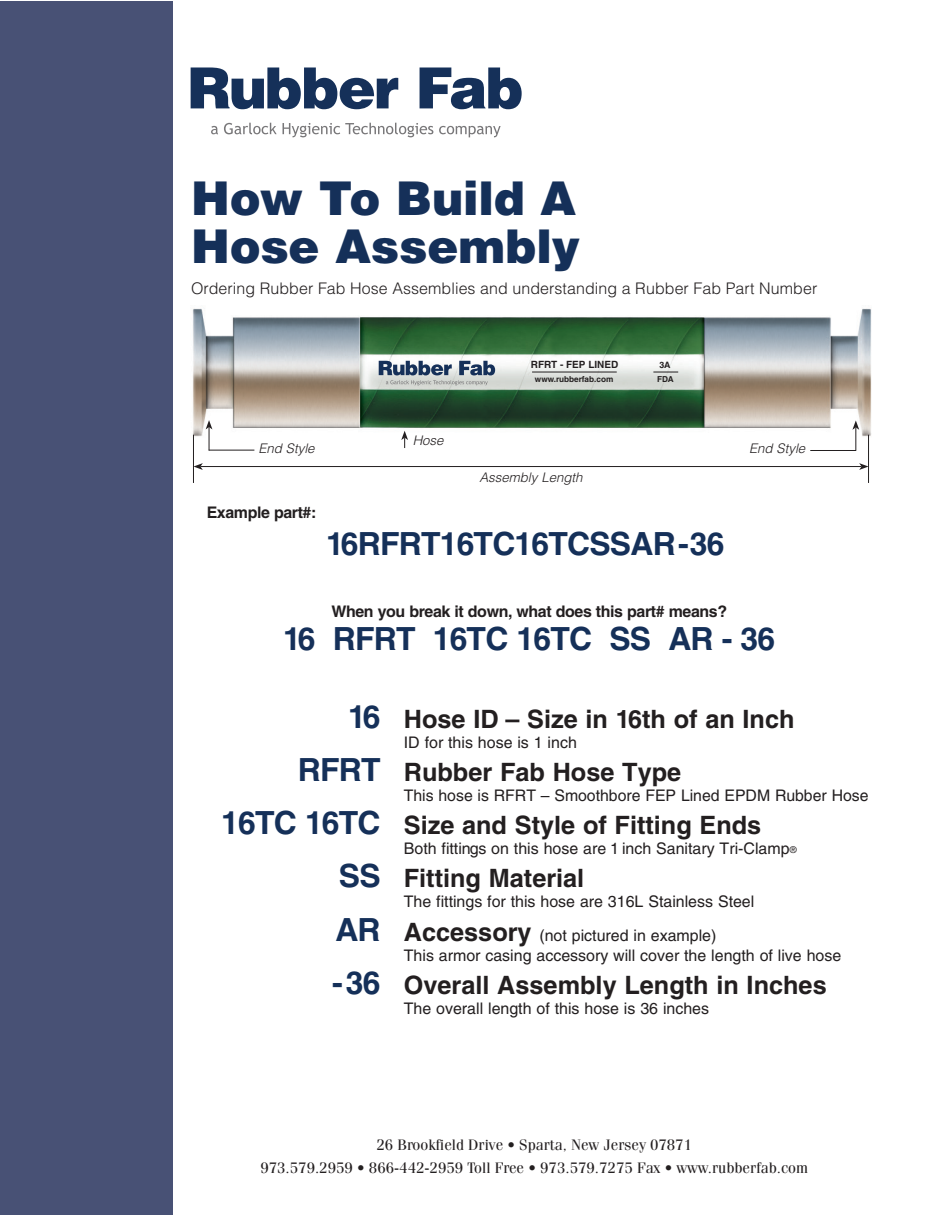
<style>
.page{position:relative;width:945px;height:1215px;background:#fff}
.page>*{position:absolute;margin:0;border:0;box-sizing:border-box;transform-origin:0 0}
.t1{font:900 46.5px/47.8px "Helvetica LT Std";letter-spacing:-.005em;color:#153059}
.t2{font:700 31.95px "Helvetica LT Std";letter-spacing:-.025em;color:#153059}
.t3{font:700 25.35px "Helvetica LT Std";color:#231f20}
.t4{font:15.9px "Helvetica LT Std";color:#231f20}
.Hose_description_sub{font:300 15.9px "Helvetica LT Std";letter-spacing:.005em;color:#231f20}
.t5{font:700 15.9px "Helvetica LT Std";letter-spacing:-.025em;color:#231f20}
.t6{font:15.15px "Fenice Std";color:#231f20}
.t7{font:italic 300 13.2px "Helvetica LT Std";color:#231f20}
.t8{font:700 10.05px "Helvetica LT Std";color:#231f20}
.t9{font:700 8.85px "Helvetica LT Std";color:#231f20}
.t10{font:700 8.25px "Helvetica LT Std";color:#231f20}
.s1{font-size:31.95px;color:#153059}
.s2{font-size:9.3px}
.s3{font-weight:700;font-size:31.95px;color:#153059}
.s4{font-weight:700;font-size:25.35px}
</style>
<div class="page">
<div style="left:1px;top:1px;width:172px;height:1214px;background:#485175"></div>
<svg style="left:191px;top:68px;width:207px;height:41px"></svg>
<svg style="left:420px;top:68px;width:102px;height:41px"></svg>
<svg style="left:211px;top:126px;width:7px;height:8px"></svg>
<svg style="left:224px;top:123px;width:53px;height:11px"></svg>
<svg style="left:283px;top:123px;width:150px;height:14px"></svg>
<svg style="left:439px;top:126px;width:62px;height:11px"></svg>
<img style="left:192px;top:308px;width:680px;height:143px">
<hr style="left:193px;top:435px;width:1px;height:48px;background:#231f20">
<hr style="left:868px;top:435px;width:1px;height:48px;background:#231f20">
<hr style="left:200px;top:466px;width:662px;height:1px;background:#231f20">
<svg style="left:194px;top:463px;width:9px;height:7px"></svg>
<svg style="left:859px;top:463px;width:9px;height:7px"></svg>
<svg style="left:401px;top:431px;width:7px;height:17px"></svg>
<svg style="left:852px;top:420px;width:7px;height:31px"></svg>
<hr style="left:810px;top:450px;width:46px;height:1px;background:#231f20">
<svg style="left:206px;top:420px;width:6px;height:31px"></svg>
<hr style="left:209px;top:450px;width:45px;height:1px;background:#231f20">
<svg style="left:379px;top:361px;width:116px;height:24px;background:#97a2ad"></svg>
<hr style="left:532px;top:372px;width:85px;height:1px;background:#231f20">
<svg style="left:653px;top:372px;width:25px;height:1px"></svg>
<p class="t1" style="left:191px;top:174px;width:391px">How To Build A<br>Hose Assembly</p>
<p class="Hose_description_sub" style="left:191px;top:279px;width:628px">Ordering Rubber Fab Hose Assemblies and understanding a Rubber Fab Part Number</p>
<p class="t8" style="left:531px;top:359px;width:89px">RFRT - FEP LINED</p>
<p class="t10" style="left:535px;top:374px;width:80px">www.rubberfab.com</p>
<p class="t9" style="left:659px;top:360px;width:13px">3A</p>
<p class="t10" style="left:657px;top:374px;width:18px">FDA</p>
<p class="t7" style="left:413px;top:433px;width:32px">Hose</p>
<p class="t7" style="left:258px;top:440px;width:58px">End Style</p>
<p class="t7" style="left:749px;top:440px;width:58px">End Style</p>
<p class="t5" style="left:207px;top:502px;width:111px">Example part#:</p>
<p class="t7" style="left:479px;top:469px;width:105px">Assembly Length</p>
<p class="t2" style="left:326px;top:524px;width:400px">16RFRT16TC16TCSSAR-36</p>
<p class="t5" style="left:331px;top:601px;width:397px">When you break it down, what does this part# means?</p>
<p class="t2" style="left:283px;top:619px;width:494px">16 RFRT 16TC 16TC SS AR - 36</p>
<p class="t3" style="left:348px;top:703px;width:448px"><span class="s1">16</span> Hose ID – Size in 16th of an Inch</p>
<p class="t4" style="left:404px;top:733px;width:175px">ID for this hose is 1 inch</p>
<p class="t3" style="left:298px;top:757px;width:385px"><span class="s1">RFRT</span> Rubber Fab Hose Type</p>
<p class="t4" style="left:404px;top:786px;width:466px">This hose is RFRT – Smoothbore FEP Lined EPDM Rubber Hose</p>
<p class="t3" style="left:221px;top:810px;width:542px"><span class="s1">16TC 16TC</span> Size and Style of Fitting Ends</p>
<p class="t4" style="left:404px;top:839px;width:394px">Both fittings on this hose are 1 inch Sanitary Tri-Clamp<span class="s2">®</span></p>
<p class="t3" style="left:339px;top:863px;width:247px"><span class="s1">SS</span> Fitting Material</p>
<p class="t4" style="left:404px;top:893px;width:352px">The fittings for this hose are 316L Stainless Steel</p>
<p class="t4" style="left:335px;top:926px;width:383px"><span class="s3">AR</span> <span class="s4">Accessory</span> (not pictured in example)</p>
<p class="t4" style="left:404px;top:946px;width:439px">This armor casing accessory will cover the length of live hose</p>
<p class="t3" style="left:332px;top:970px;width:496px"><span class="s1">-36</span> Overall Assembly Length in Inches</p>
<p class="t4" style="left:404px;top:999px;width:307px">The overall length of this hose is 36 inches</p>
<p class="t6" style="left:376px;top:1136px;width:317px">26 Brookfield Drive • Sparta, New Jersey 07871</p>
<p class="t6" style="left:260px;top:1158px;width:549px">973.579.2959 • 866-442-2959 Toll Free • 973.579.7275 Fax • www.rubberfab.com</p>
</div>
